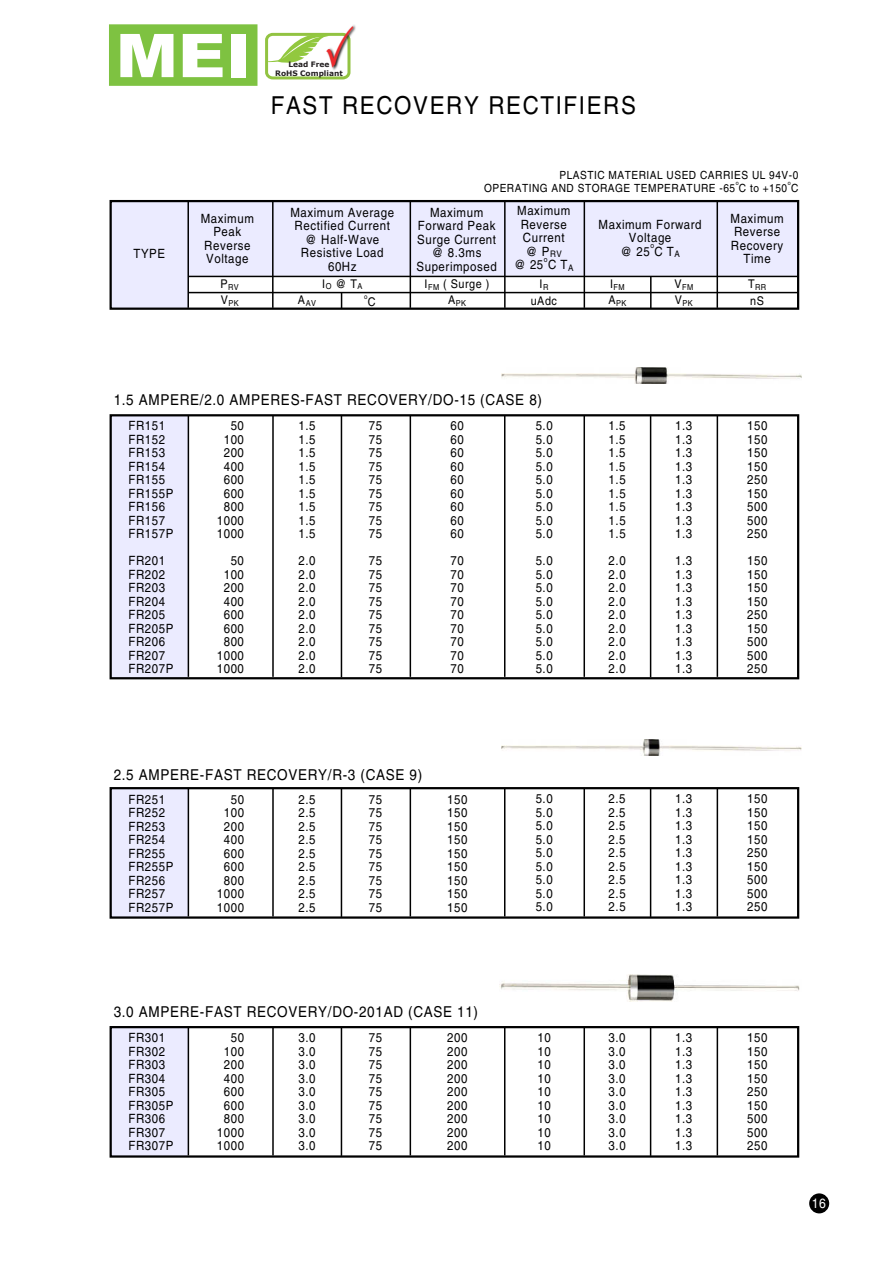
<style>
.page{position:relative;width:893px;height:1263px;background:#fff}
.page>*{position:absolute;margin:0;border:0;box-sizing:border-box;transform-origin:0 0}
.t1{font:900 60.3px "Arial";color:#fff;scale:1.09 1}
.t2{font:24.75px "Helvetica";letter-spacing:.075em;color:#000;scale:.9 1}
.t3{font:15px "Helvetica";letter-spacing:.05em;color:#000;scale:.9 1}
.t4{font:13.5px "Helvetica";color:#fff;scale:.9 1}
.t5{font:12.75px/13.5px "Helvetica";letter-spacing:.05em;color:#000;text-align:justify;scale:.9 1}
.t6{font:12px/16.8px "Helvetica";letter-spacing:.05em;color:#000;text-align:center;scale:.9 1}
.t7{font:11.25px/13.5px "Helvetica";letter-spacing:.05em;color:#000;text-align:right;scale:.9 1}
.t8{font:8.25px/16px "Helvetica";letter-spacing:.05em;color:#000;scale:.9 1}
.t9{font:700 7.5px "Verdana";color:#231f20}
.t10{font:7.5px "Helvetica";color:#000;scale:.9 1}
.t11{font:6.75px "Helvetica";color:#000;scale:.9 1}
.t12{font:6px "Helvetica";color:#000;scale:.9 1}
</style>
<div class="page">
<div style="left:188px;top:202px;width:609px;height:74px;background:#ebebff"></div>
<div style="left:111px;top:202px;width:77px;height:106px;background:#ebebff"></div>
<div style="left:110px;top:200px;width:689px;height:110px;border:2px solid #000"></div>
<hr style="left:187px;top:202px;width:2px;height:106px;background:#000">
<hr style="left:272px;top:202px;width:2px;height:106px;background:#000">
<hr style="left:410px;top:202px;width:1px;height:106px;background:#000">
<hr style="left:504px;top:202px;width:2px;height:106px;background:#000">
<hr style="left:584px;top:202px;width:1px;height:106px;background:#000">
<hr style="left:716px;top:202px;width:2px;height:106px;background:#000">
<hr style="left:188px;top:276px;width:610px;height:1px;background:#000">
<hr style="left:188px;top:292px;width:610px;height:1px;background:#000">
<svg style="left:341px;top:293px;width:1px;height:15px"></svg>
<hr style="left:650px;top:276px;width:2px;height:32px;background:#000">
<div style="left:111px;top:416px;width:77px;height:262px;background:#ebebff"></div>
<div style="left:110px;top:414px;width:689px;height:265px;border:2px solid #000"></div>
<hr style="left:188px;top:416px;width:1px;height:261px;background:#000">
<hr style="left:272px;top:416px;width:2px;height:261px;background:#000">
<hr style="left:410px;top:416px;width:1px;height:261px;background:#000">
<hr style="left:504px;top:416px;width:1px;height:261px;background:#000">
<hr style="left:583px;top:416px;width:2px;height:261px;background:#000">
<hr style="left:717px;top:416px;width:1px;height:261px;background:#000">
<hr style="left:341px;top:416px;width:1px;height:261px;background:#000">
<hr style="left:650px;top:416px;width:1px;height:261px;background:#000">
<div style="left:111px;top:789px;width:77px;height:128px;background:#ebebff"></div>
<div style="left:110px;top:787px;width:689px;height:132px;border:2px solid #000"></div>
<hr style="left:188px;top:788px;width:1px;height:128px;background:#000">
<hr style="left:272px;top:788px;width:2px;height:128px;background:#000">
<hr style="left:410px;top:788px;width:1px;height:128px;background:#000">
<hr style="left:504px;top:788px;width:1px;height:128px;background:#000">
<hr style="left:583px;top:788px;width:2px;height:128px;background:#000">
<hr style="left:717px;top:788px;width:1px;height:128px;background:#000">
<hr style="left:341px;top:788px;width:1px;height:129px;background:#000">
<hr style="left:650px;top:789px;width:1px;height:128px;background:#000">
<div style="left:111px;top:1028px;width:77px;height:128px;background:#ebebff"></div>
<div style="left:110px;top:1026px;width:689px;height:131px;border:2px solid #000"></div>
<hr style="left:188px;top:1027px;width:1px;height:128px;background:#000">
<hr style="left:272px;top:1027px;width:2px;height:128px;background:#000">
<hr style="left:410px;top:1027px;width:1px;height:128px;background:#000">
<hr style="left:504px;top:1027px;width:1px;height:128px;background:#000">
<hr style="left:583px;top:1027px;width:2px;height:128px;background:#000">
<hr style="left:717px;top:1027px;width:1px;height:128px;background:#000">
<hr style="left:341px;top:1027px;width:1px;height:129px;background:#000">
<hr style="left:650px;top:1027px;width:1px;height:129px;background:#000">
<div style="left:809px;top:1193px;width:20px;height:20px;background:#000;border-radius:50%"></div>
<img style="left:499px;top:974px;width:301px;height:27px">
<img style="left:502px;top:368px;width:299px;height:16px">
<img style="left:502px;top:740px;width:299px;height:16px">
<img style="left:322px;top:25px;width:34px;height:55px">
<div style="left:109px;top:24px;width:148px;height:62px;background:#7ec241"></div>
<svg style="left:265px;top:25px;width:88px;height:53px"></svg>
<h1 class="t1" style="left:116px;top:12px;width:126px">MEI</h1>
<p class="t9" style="left:288px;top:59px;width:42px">Lead Free</p>
<p class="t9" style="left:275px;top:68px;width:69px">RoHS Compliant</p>
<h2 class="t2" style="left:271px;top:91px;width:407px">FAST RECOVERY RECTIFIERS</h2>
<p class="t7" style="left:484px;top:168px;width:351px">PLASTIC MATERIAL USED CARRIES UL 94V-0<br>OPERATING AND STORAGE TEMPERATURE -65 C to +150 C</p>
<p class="t12" style="left:736px;top:179px;width:5px">o</p>
<p class="t12" style="left:788px;top:179px;width:5px">o</p>
<p class="t5" style="left:133px;top:247px;width:37px">TYPE</p>
<p class="t5" style="left:514px;top:204px;width:68px;text-align:center">Maximum<br>Reverse<br>Current<br>@ P<sub>RV<br></sub>@ 25 C T<sub>A</sub></p>
<p class="t5" style="left:201px;top:211px;width:61px;text-align:center">Maximum<br>Peak<br>Reverse<br>Voltage</p>
<p class="t5" style="left:416px;top:205px;width:91px;text-align:center">Maximum<br>Forward Peak<br>Surge Current @ 8.3ms<br>Superimposed</p>
<p class="t5" style="left:730px;top:211px;width:61px;text-align:center">Maximum<br>Reverse<br>Recovery<br>Time</p>
<p class="t5" style="left:290px;top:205px;width:117px;text-align:center">Maximum Average<br>Rectified Current @ Half-Wave<br>Resistive Load<br>60Hz</p>
<p class="t5" style="left:599px;top:217px;width:116px;text-align:center">Maximum Forward<br>Voltage<br>@ 25 C T<sub>A</sub></p>
<p class="t10" style="left:650px;top:241px;width:6px">o</p>
<p class="t10" style="left:544px;top:255px;width:6px">o</p>
<p class="t6" style="left:531px;top:276px;width:31px">I<sub>R </sub>uAdc</p>
<p class="t8" style="left:220px;top:279px;width:22px"><sup>P</sup>RV<br><sup>V</sup>PK</p>
<p class="t6" style="left:322px;top:275px;width:46px">I<sub>O</sub> @ T<sub>A</sub></p>
<p class="t6" style="left:425px;top:276px;width:74px">I<sub>FM</sub> ( Surge )</p>
<p class="t8" style="left:448px;top:295px;width:22px"><sup>A</sup>PK</p>
<p class="t8" style="left:608px;top:279px;width:22px"><sup>I</sup>FM<br><sup>A</sup>PK</p>
<p class="t8" style="left:674px;top:279px;width:22px"><sup>V</sup>FM<br><sup>V</sup>PK</p>
<p class="t8" style="left:748px;top:279px;width:22px"><sup>T</sup>RR</p>
<p class="t8" style="left:298px;top:295px;width:22px"><sup>A</sup>AV</p>
<p class="t11" style="left:364px;top:292px;width:5px">o</p>
<p class="t6" style="left:750px;top:293px;width:17px">nS</p>
<p class="t6" style="left:368px;top:294px;width:10px">C</p>
<p class="t3" style="left:114px;top:391px;width:477px">1.5 AMPERE/2.0 AMPERES-FAST RECOVERY/DO-15 (CASE 8)</p>
<p class="t5" style="left:128px;top:419px;width:51px;text-align:left">FR151<br>FR152<br>FR153<br>FR154<br>FR155<br>FR155P<br>FR156<br>FR157<br>FR157P</p>
<p class="t5" style="left:128px;top:554px;width:51px;text-align:left">FR201<br>FR202<br>FR203<br>FR204<br>FR205<br>FR205P<br>FR206<br>FR207<br>FR207P</p>
<p class="t5" style="left:217px;top:419px;width:32px;text-align:right">50<br>100<br>200<br>400<br>600<br>600<br>800<br>1000<br>1000</p>
<p class="t5" style="left:217px;top:554px;width:32px;text-align:right">50<br>100<br>200<br>400<br>600<br>600<br>800<br>1000<br>1000</p>
<p class="t5" style="left:298px;top:419px;width:20px">1.5<br>1.5<br>1.5<br>1.5<br>1.5<br>1.5<br>1.5<br>1.5<br>1.5</p>
<p class="t5" style="left:298px;top:554px;width:20px">2.0<br>2.0<br>2.0<br>2.0<br>2.0<br>2.0<br>2.0<br>2.0<br>2.0</p>
<p class="t5" style="left:451px;top:419px;width:16px">60<br>60<br>60<br>60<br>60<br>60<br>60<br>60<br>60</p>
<p class="t5" style="left:451px;top:554px;width:16px">70<br>70<br>70<br>70<br>70<br>70<br>70<br>70<br>70</p>
<p class="t5" style="left:536px;top:419px;width:21px">5.0<br>5.0<br>5.0<br>5.0<br>5.0<br>5.0<br>5.0<br>5.0<br>5.0</p>
<p class="t5" style="left:536px;top:554px;width:21px">5.0<br>5.0<br>5.0<br>5.0<br>5.0<br>5.0<br>5.0<br>5.0<br>5.0</p>
<p class="t5" style="left:369px;top:419px;width:16px">75<br>75<br>75<br>75<br>75<br>75<br>75<br>75<br>75</p>
<p class="t5" style="left:369px;top:554px;width:16px">75<br>75<br>75<br>75<br>75<br>75<br>75<br>75<br>75</p>
<p class="t5" style="left:609px;top:419px;width:21px">1.5<br>1.5<br>1.5<br>1.5<br>1.5<br>1.5<br>1.5<br>1.5<br>1.5</p>
<p class="t5" style="left:609px;top:554px;width:21px">2.0<br>2.0<br>2.0<br>2.0<br>2.0<br>2.0<br>2.0<br>2.0<br>2.0</p>
<p class="t5" style="left:675px;top:419px;width:21px">1.3<br>1.3<br>1.3<br>1.3<br>1.3<br>1.3<br>1.3<br>1.3<br>1.3</p>
<p class="t5" style="left:675px;top:554px;width:21px">1.3<br>1.3<br>1.3<br>1.3<br>1.3<br>1.3<br>1.3<br>1.3<br>1.3</p>
<p class="t5" style="left:747px;top:419px;width:24px">150<br>150<br>150<br>150<br>250<br>150<br>500<br>500<br>250</p>
<p class="t5" style="left:747px;top:554px;width:24px">150<br>150<br>150<br>150<br>250<br>150<br>500<br>500<br>250</p>
<p class="t3" style="left:114px;top:766px;width:344px">2.5 AMPERE-FAST RECOVERY/R-3 (CASE 9)</p>
<p class="t5" style="left:128px;top:792px;width:51px;text-align:left">FR251<br>FR252<br>FR253<br>FR254<br>FR255<br>FR255P<br>FR256<br>FR257<br>FR257P</p>
<p class="t5" style="left:217px;top:792px;width:32px;text-align:right">50<br>100<br>200<br>400<br>600<br>600<br>800<br>1000<br>1000</p>
<p class="t5" style="left:298px;top:792px;width:20px">2.5<br>2.5<br>2.5<br>2.5<br>2.5<br>2.5<br>2.5<br>2.5<br>2.5</p>
<p class="t5" style="left:369px;top:792px;width:16px">75<br>75<br>75<br>75<br>75<br>75<br>75<br>75<br>75</p>
<p class="t5" style="left:447px;top:792px;width:24px">150<br>150<br>150<br>150<br>150<br>150<br>150<br>150<br>150</p>
<p class="t5" style="left:536px;top:792px;width:21px">5.0<br>5.0<br>5.0<br>5.0<br>5.0<br>5.0<br>5.0<br>5.0<br>5.0</p>
<p class="t5" style="left:609px;top:792px;width:21px">2.5<br>2.5<br>2.5<br>2.5<br>2.5<br>2.5<br>2.5<br>2.5<br>2.5</p>
<p class="t5" style="left:675px;top:792px;width:21px">1.3<br>1.3<br>1.3<br>1.3<br>1.3<br>1.3<br>1.3<br>1.3<br>1.3</p>
<p class="t5" style="left:747px;top:792px;width:24px">150<br>150<br>150<br>150<br>250<br>150<br>500<br>500<br>250</p>
<p class="t3" style="left:114px;top:1003px;width:406px">3.0 AMPERE-FAST RECOVERY/DO-201AD (CASE 11)</p>
<p class="t5" style="left:128px;top:1031px;width:51px;text-align:left">FR301<br>FR302<br>FR303<br>FR304<br>FR305<br>FR305P<br>FR306<br>FR307<br>FR307P</p>
<p class="t5" style="left:217px;top:1031px;width:32px;text-align:right">50<br>100<br>200<br>400<br>600<br>600<br>800<br>1000<br>1000</p>
<p class="t5" style="left:298px;top:1031px;width:20px">3.0<br>3.0<br>3.0<br>3.0<br>3.0<br>3.0<br>3.0<br>3.0<br>3.0</p>
<p class="t5" style="left:369px;top:1031px;width:16px">75<br>75<br>75<br>75<br>75<br>75<br>75<br>75<br>75</p>
<p class="t5" style="left:447px;top:1031px;width:24px">200<br>200<br>200<br>200<br>200<br>200<br>200<br>200<br>200</p>
<p class="t5" style="left:538px;top:1031px;width:16px">10<br>10<br>10<br>10<br>10<br>10<br>10<br>10<br>10</p>
<p class="t5" style="left:609px;top:1031px;width:21px">3.0<br>3.0<br>3.0<br>3.0<br>3.0<br>3.0<br>3.0<br>3.0<br>3.0</p>
<p class="t5" style="left:675px;top:1031px;width:21px">1.3<br>1.3<br>1.3<br>1.3<br>1.3<br>1.3<br>1.3<br>1.3<br>1.3</p>
<p class="t5" style="left:747px;top:1031px;width:24px">150<br>150<br>150<br>150<br>250<br>150<br>500<br>500<br>250</p>
<p class="t4" style="left:812px;top:1195px;width:17px">16</p>
</div>
